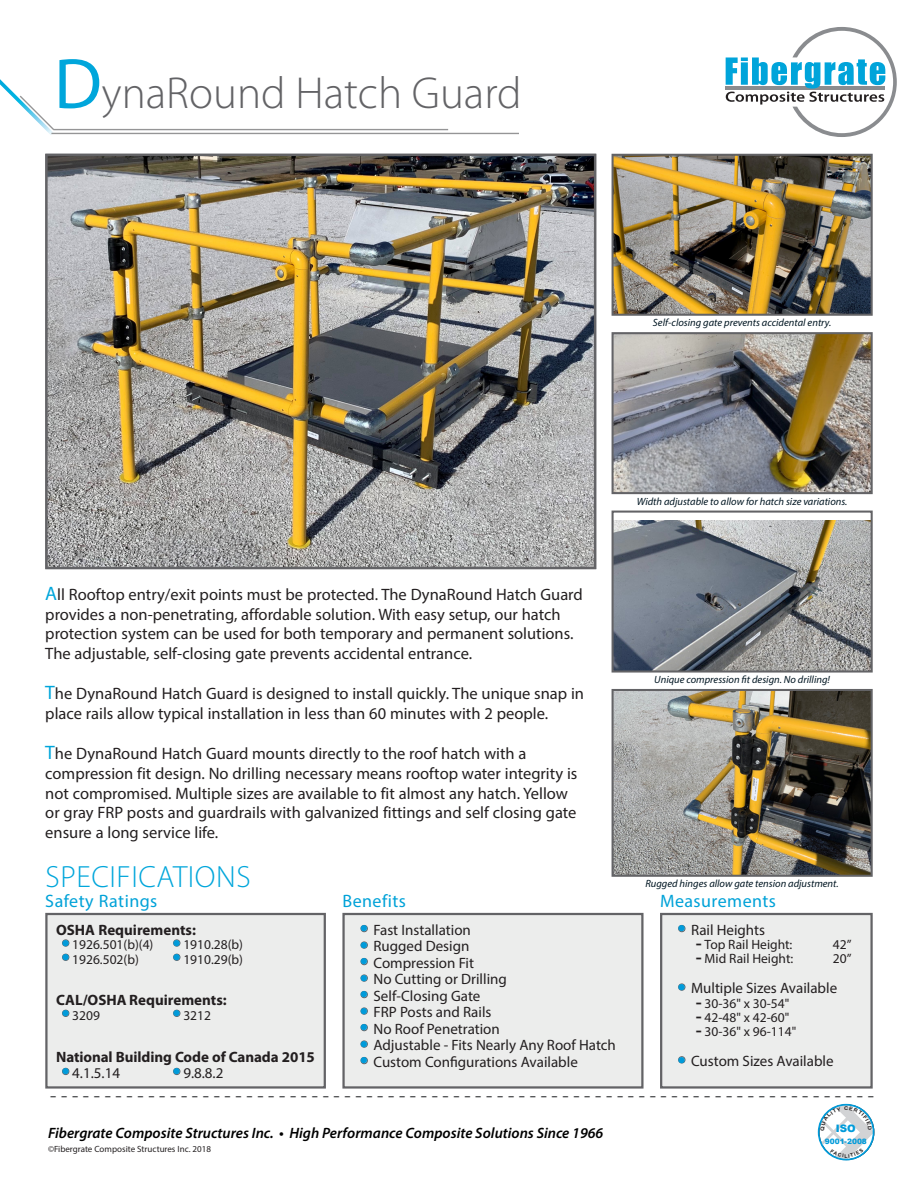
<style>
.page{position:relative;width:918px;height:1188px;background:#fff}
.page>*{position:absolute;margin:0;border:0;box-sizing:border-box;transform-origin:0 0}
.PAGE_TITLE{font:300 45px "Myriad Pro";color:#636366}
.SUB_HEADING_1_5{font:300 30.75px "Myriad Pro";letter-spacing:.02em;color:#00a6db}
.t1{font:21px "Myriad Pro";color:#57585a}
.SUB_HEADING_2{font:18px "Myriad Pro";letter-spacing:.025em;color:#00a2d8}
.NORMAL_FOR_LIT{font:16.5px/19.8px "Myriad Pro";color:#231f20}
.t2{font:15px "Myriad Pro";color:#231f20}
.t3{font:italic 600 15px "Myriad Pro";color:#000}
.Paragraph_Style_6{font:700 15px "Myriad Pro";letter-spacing:-.005em;color:#231f20}
.t4{font:13.5px "Myriad Pro";color:#231f20}
.CAPTION_FOR_PIC{font:italic 10.5px "Myriad Pro";color:#011622}
.t5{font:900 10.35px "Arial";color:#009bda}
.t6{font:9px "Myriad Pro";color:#231f20}
.t7{font:900 7.35px "Arial";color:#009bda}
.s1{font-weight:400;font-size:72px;color:#00a6db}
.s2{font-size:19.5px;color:#00a6db}
.s3{font-size:30px;color:#636366}
.s4{font-family:"Arial";font-size:18px}
</style>
<div class="page">
<img style="left:48px;top:157px;width:545px;height:409px">
<img style="left:615px;top:335px;width:255px;height:156px">
<div style="left:612px;top:332px;width:261px;height:162px;border:2px solid #636366"></div>
<img style="left:615px;top:520px;width:255px;height:150px">
<div style="left:612px;top:511px;width:261px;height:162px;border:2px solid #636366"></div>
<img style="left:615px;top:157px;width:255px;height:156px">
<div style="left:612px;top:154px;width:261px;height:162px;border:2px solid #636366"></div>
<img style="left:615px;top:692px;width:255px;height:182px">
<div style="left:612px;top:689px;width:261px;height:188px;border:2px solid #636366"></div>
<div style="left:342px;top:913px;width:302px;height:176px;background:#ecedec;border:2px solid #636366"></div>
<div style="left:660px;top:913px;width:213px;height:176px;background:#ecedec;border:2px solid #636366"></div>
<div style="left:45px;top:154px;width:551px;height:415px;border:2px solid #636366"></div>
<hr style="left:51px;top:133px;width:468px;height:1px;background:#959596">
<hr style="left:53px;top:129px;width:395px;height:1px;background:#959596">
<svg style="left:0;top:79px;width:58px;height:56px"></svg>
<hr style="left:725px;top:87px;width:160px;height:3px;background:#8a8c8f">
<svg style="left:726px;top:27px;width:171px;height:110px"></svg>
<div style="left:45px;top:913px;width:281px;height:176px;background:#ecedec;border:2px solid #636366"></div>
<svg style="left:819px;top:1105px;width:55px;height:55px"></svg>
<p class="PAGE_TITLE" style="left:54px;top:66px;width:469px"><span class="s1">D</span>ynaRound Hatch Guard</p>
<p class="CAPTION_FOR_PIC" style="left:653px;top:316px;width:180px">Self-closing gate prevents accidental entry.</p>
<p class="NORMAL_FOR_LIT" style="left:45px;top:584px;width:539px"><span class="s2">A</span>ll Rooftop entry/exit points must be protected. The DynaRound Hatch Guard provides a non-penetrating, affordable solution. With easy setup, our hatch protection system can be used for both temporary and permanent solutions.<br>The adjustable, self-closing gate prevents accidental entrance.</p>
<p class="NORMAL_FOR_LIT" style="left:45px;top:684px;width:540px"><span class="s2">T</span>he DynaRound Hatch Guard is designed to install quickly. The unique snap in place rails allow typical installation in less than 60 minutes with 2 people.</p>
<p class="NORMAL_FOR_LIT" style="left:45px;top:743px;width:534px"><span class="s2">T</span>he DynaRound Hatch Guard mounts directly to the roof hatch with a compression fit design. No drilling necessary means rooftop water integrity is not compromised. Multiple sizes are available to fit almost any hatch. Yellow or gray FRP posts and guardrails with galvanized fittings and self closing gate ensure a long service life.</p>
<p class="SUB_HEADING_1_5" style="left:46px;top:859px;width:207px">SPECIFICATIONS</p>
<p class="CAPTION_FOR_PIC" style="left:637px;top:495px;width:212px">Width adjustable to allow for hatch size variations.</p>
<p class="CAPTION_FOR_PIC" style="left:654px;top:673px;width:177px">Unique compression fit design. No drilling!</p>
<p class="CAPTION_FOR_PIC" style="left:645px;top:877px;width:195px">Rugged hinges allow gate tension adjustment.</p>
<p class="SUB_HEADING_2" style="left:45px;top:890px;width:114px">Safety Ratings</p>
<p class="SUB_HEADING_2" style="left:342px;top:890px;width:65px">Benefits</p>
<p class="t2" style="left:360px;top:921px;width:112px"><span class="s3">•</span> Fast Installation</p>
<p class="t2" style="left:360px;top:937px;width:111px"><span class="s3">•</span> Rugged Design</p>
<p class="t2" style="left:360px;top:954px;width:116px"><span class="s3">•</span> Compression Fit</p>
<p class="t2" style="left:360px;top:970px;width:148px"><span class="s3">•</span> No Cutting or Drilling</p>
<p class="t2" style="left:360px;top:987px;width:122px"><span class="s3">•</span> Self-Closing Gate</p>
<p class="t2" style="left:360px;top:1003px;width:133px"><span class="s3">•</span> FRP Posts and Rails</p>
<p class="t2" style="left:360px;top:1020px;width:141px"><span class="s3">•</span> No Roof Penetration</p>
<p class="t2" style="left:360px;top:1036px;width:257px"><span class="s3">•</span> Adjustable - Fits Nearly Any Roof Hatch</p>
<p class="t2" style="left:360px;top:1053px;width:219px"><span class="s3">•</span> Custom Configurations Available</p>
<p class="SUB_HEADING_2" style="left:660px;top:890px;width:118px">Measurements</p>
<p class="t2" style="left:678px;top:921px;width:89px"><span class="s3">•</span> Rail Heights</p>
<p class="t4" style="left:696px;top:936px;width:98px"><span class="s4">-</span> Top Rail Height:</p>
<p class="t4" style="left:833px;top:936px;width:20px">42”</p>
<p class="t4" style="left:696px;top:951px;width:99px"><span class="s4">-</span> Mid Rail Height:</p>
<p class="t4" style="left:833px;top:951px;width:20px">20”</p>
<p class="t2" style="left:678px;top:979px;width:161px"><span class="s3">•</span> Multiple Sizes Available</p>
<p class="t4" style="left:696px;top:995px;width:95px"><span class="s4">-</span> 30-36" x 30-54"</p>
<p class="t4" style="left:696px;top:1009px;width:95px"><span class="s4">-</span> 42-48" x 42-60"</p>
<p class="t4" style="left:696px;top:1023px;width:102px"><span class="s4">-</span> 30-36" x 96-114"</p>
<p class="t2" style="left:678px;top:1052px;width:157px"><span class="s3">•</span> Custom Sizes Available</p>
<p class="t1" style="left:874px;top:1111px;width:825px;rotate:-180deg">- - - - - - - - - - - - - - - - - - - - - - - - - - - - - - - - - - - - - - - - - - - - - - - - - - - - - - - - - - - - - - - - - - - - - - -- - - - -</p>
<p class="t5" style="left:836px;top:1121px;width:21px">ISO</p>
<p class="t7" style="left:825px;top:1136px;width:44px">9001-2008</p>
<p class="t6" style="left:48px;top:1144px;width:165px">©Fibergrate Composite Structures Inc. 2018</p>
<p class="Paragraph_Style_6" style="left:56px;top:920px;width:141px">OSHA Requirements:</p>
<p class="t4" style="left:173px;top:937px;width:72px"><span class="s3">•</span> 1910.28(b)</p>
<p class="t4" style="left:173px;top:951px;width:72px"><span class="s3">•</span> 1910.29(b)</p>
<p class="t4" style="left:61px;top:937px;width:93px"><span class="s3">•</span> 1926.501(b)(4)</p>
<p class="t4" style="left:61px;top:951px;width:79px"><span class="s3">•</span> 1926.502(b)</p>
<p class="Paragraph_Style_6" style="left:56px;top:990px;width:172px">CAL/OSHA Requirements:</p>
<p class="t4" style="left:61px;top:1007px;width:40px"><span class="s3">•</span> 3209</p>
<p class="t4" style="left:173px;top:1007px;width:40px"><span class="s3">•</span> 3212</p>
<p class="Paragraph_Style_6" style="left:56px;top:1047px;width:260px">National Building Code of Canada 2015</p>
<p class="t2" style="left:61px;top:1064px;width:60px"><span class="s3">•</span> 4.1.5.14</p>
<p class="t2" style="left:173px;top:1064px;width:52px"><span class="s3">•</span> 9.8.8.2</p>
<p class="t3" style="left:48px;top:1123px;width:557px">Fibergrate Composite Structures Inc. • High Performance Composite Solutions Since 1966</p>
</div>
